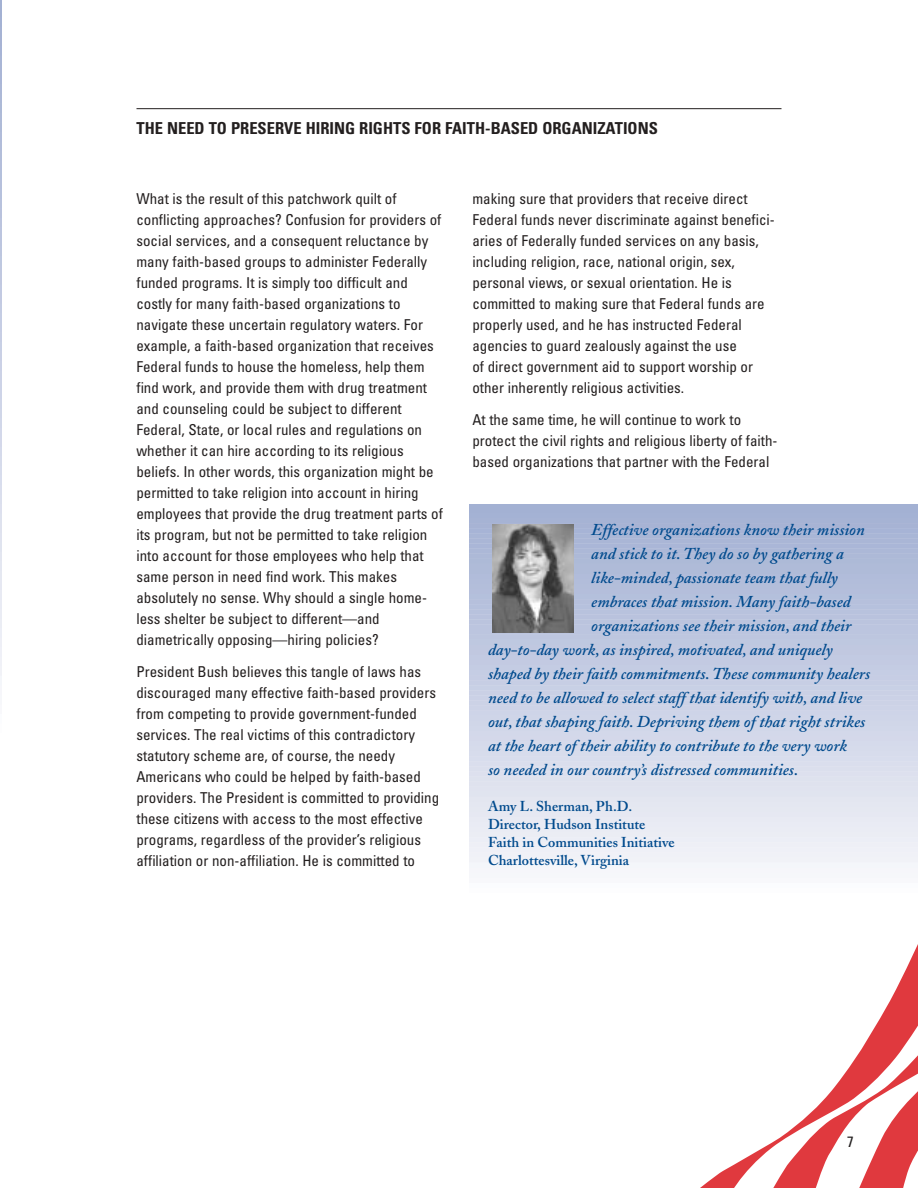
<style>
.page{position:relative;width:918px;height:1188px;background:#fff}
.page>*{position:absolute;margin:0;border:0;box-sizing:border-box;transform-origin:0 0}
.t1{font:italic 600 16.5px "Adobe Caslon";color:#004a8d}
.t2{font:700 condensed 16.5px "Univers";color:#231f1f}
.t3{font:condensed 15px/21px "Univers";color:#231f1f}
.t4{font:600 14.25px/18px "Adobe Caslon";color:#004a8d}
</style>
<div class="page">
<hr style="left:469px;top:505px;width:449px;height:3px;background:#a3b1d3">
<div style="left:469px;top:508px;width:449px;height:6px;background:#a3b1d3"></div>
<div style="left:469px;top:513px;width:449px;height:6px;background:#a4b2d4"></div>
<div style="left:469px;top:518px;width:449px;height:6px;background:#a6b3d4"></div>
<div style="left:469px;top:523px;width:449px;height:6px;background:#a7b3d4"></div>
<div style="left:469px;top:528px;width:449px;height:6px;background:#a7b4d6"></div>
<div style="left:469px;top:533px;width:449px;height:6px;background:#a9b6d6"></div>
<div style="left:469px;top:538px;width:449px;height:6px;background:#aab6d6"></div>
<div style="left:469px;top:543px;width:449px;height:6px;background:#aab6d7"></div>
<div style="left:469px;top:548px;width:449px;height:6px;background:#acb8d7"></div>
<div style="left:469px;top:553px;width:449px;height:6px;background:#adb9d7"></div>
<div style="left:469px;top:558px;width:449px;height:6px;background:#adbad7"></div>
<div style="left:469px;top:563px;width:449px;height:6px;background:#afbbd8"></div>
<div style="left:469px;top:568px;width:449px;height:6px;background:#afbbd8"></div>
<div style="left:469px;top:574px;width:449px;height:5px;background:#b1bcda"></div>
<div style="left:469px;top:579px;width:449px;height:5px;background:#b2bdda"></div>
<div style="left:469px;top:584px;width:449px;height:5px;background:#b3beda"></div>
<div style="left:469px;top:589px;width:449px;height:6px;background:#b4bedb"></div>
<div style="left:469px;top:594px;width:449px;height:6px;background:#b4c0dc"></div>
<div style="left:469px;top:599px;width:449px;height:6px;background:#b6c0dc"></div>
<div style="left:469px;top:604px;width:449px;height:6px;background:#b6c1dd"></div>
<div style="left:469px;top:609px;width:449px;height:6px;background:#b8c2dd"></div>
<div style="left:469px;top:614px;width:449px;height:6px;background:#b9c2dd"></div>
<div style="left:469px;top:619px;width:449px;height:6px;background:#bbc4de"></div>
<div style="left:469px;top:624px;width:449px;height:6px;background:#bcc5df"></div>
<div style="left:469px;top:629px;width:449px;height:6px;background:#bcc5df"></div>
<div style="left:469px;top:634px;width:449px;height:6px;background:#bdc6df"></div>
<div style="left:469px;top:639px;width:449px;height:6px;background:#bec8e0"></div>
<div style="left:469px;top:644px;width:449px;height:6px;background:#c0c8e0"></div>
<div style="left:469px;top:650px;width:449px;height:5px;background:#c1c8e0"></div>
<div style="left:469px;top:655px;width:449px;height:5px;background:#c2cae2"></div>
<div style="left:469px;top:660px;width:449px;height:5px;background:#c3cae2"></div>
<div style="left:469px;top:665px;width:449px;height:6px;background:#c4cce3"></div>
<div style="left:469px;top:670px;width:449px;height:6px;background:#c5cde4"></div>
<div style="left:469px;top:675px;width:449px;height:6px;background:#c6cde4"></div>
<div style="left:469px;top:680px;width:449px;height:6px;background:#c7cee4"></div>
<div style="left:469px;top:685px;width:449px;height:6px;background:#c8d0e5"></div>
<div style="left:469px;top:690px;width:449px;height:6px;background:#cad0e5"></div>
<div style="left:469px;top:695px;width:449px;height:6px;background:#cbd1e6"></div>
<div style="left:469px;top:700px;width:449px;height:6px;background:#ccd2e6"></div>
<div style="left:469px;top:705px;width:449px;height:6px;background:#cdd3e7"></div>
<div style="left:469px;top:710px;width:449px;height:6px;background:#ced4e8"></div>
<div style="left:469px;top:715px;width:449px;height:6px;background:#cfd5e8"></div>
<div style="left:469px;top:720px;width:449px;height:6px;background:#d0d6e8"></div>
<div style="left:469px;top:726px;width:449px;height:5px;background:#d1d7e9"></div>
<div style="left:469px;top:731px;width:449px;height:5px;background:#d3d8ea"></div>
<div style="left:469px;top:736px;width:449px;height:5px;background:#d4d8ea"></div>
<div style="left:469px;top:741px;width:449px;height:6px;background:#d5daeb"></div>
<div style="left:469px;top:746px;width:449px;height:6px;background:#d6dbeb"></div>
<div style="left:469px;top:751px;width:449px;height:6px;background:#d7dcec"></div>
<div style="left:469px;top:756px;width:449px;height:6px;background:#d8dded"></div>
<div style="left:469px;top:761px;width:449px;height:6px;background:#dadeed"></div>
<div style="left:469px;top:766px;width:449px;height:6px;background:#dbdfed"></div>
<div style="left:469px;top:771px;width:449px;height:6px;background:#dde0ee"></div>
<div style="left:469px;top:776px;width:449px;height:6px;background:#dee2ee"></div>
<div style="left:469px;top:781px;width:449px;height:6px;background:#dfe2ee"></div>
<div style="left:469px;top:786px;width:449px;height:6px;background:#e0e3ef"></div>
<div style="left:469px;top:791px;width:449px;height:6px;background:#e0e4ef"></div>
<div style="left:469px;top:796px;width:449px;height:6px;background:#e3e6f0"></div>
<div style="left:469px;top:802px;width:449px;height:5px;background:#e4e7f1"></div>
<div style="left:469px;top:807px;width:449px;height:5px;background:#e5e8f1"></div>
<div style="left:469px;top:812px;width:449px;height:5px;background:#e6e8f2"></div>
<div style="left:469px;top:817px;width:449px;height:6px;background:#e8eaf3"></div>
<div style="left:469px;top:822px;width:449px;height:6px;background:#e9ebf4"></div>
<div style="left:469px;top:827px;width:449px;height:6px;background:#eaecf4"></div>
<div style="left:469px;top:832px;width:449px;height:6px;background:#ebedf4"></div>
<div style="left:469px;top:837px;width:449px;height:6px;background:#eceef6"></div>
<div style="left:469px;top:842px;width:449px;height:6px;background:#eeeff6"></div>
<div style="left:469px;top:847px;width:449px;height:6px;background:#eff0f7"></div>
<div style="left:469px;top:852px;width:449px;height:6px;background:#f0f1f7"></div>
<div style="left:469px;top:857px;width:449px;height:6px;background:#f1f2f7"></div>
<div style="left:469px;top:862px;width:449px;height:6px;background:#f4f6fa"></div>
<div style="left:469px;top:867px;width:449px;height:6px;background:#f6f6fa"></div>
<div style="left:469px;top:872px;width:449px;height:6px;background:#f6f7fa"></div>
<div style="left:469px;top:878px;width:449px;height:5px;background:#f8f8fb"></div>
<div style="left:469px;top:883px;width:449px;height:5px;background:#fbfcfe"></div>
<svg style="left:0;top:0;width:1px;height:685px"></svg>
<svg style="left:700px;top:944px;width:218px;height:244px"></svg>
<hr style="left:136px;top:108px;width:646px;height:1px;background:#231f1f">
<img style="left:492px;top:524px;width:81px;height:108px">
<p class="t2" style="left:136px;top:122px;width:523px">THE NEED TO PRESERVE HIRING RIGHTS FOR FAITH-BASED ORGANIZATIONS</p>
<p class="t3" style="left:136px;top:189px;width:308px">What is the result of this patchwork quilt of conflicting approaches? Confusion for providers of social services, and a consequent reluctance by many faith-based groups to administer Federally funded programs. It is simply too difficult and costly for many faith-based organizations to navigate these uncertain regulatory waters. For example, a faith-based organization that receives Federal funds to house the homeless, help them find work, and provide them with drug treatment and counseling could be subject to different Federal, State, or local rules and regulations on whether it can hire according to its religious beliefs. In other words, this organization might be permitted to take religion into account in hiring employees that provide the drug treatment parts of its program, but not be permitted to take religion into account for those employees who help that same person in need find work. This makes absolutely no sense. Why should a single home&shy;less shelter be subject to different—and diametrically opposing—hiring policies?</p>
<p class="t3" style="left:136px;top:662px;width:304px">President Bush believes this tangle of laws has discouraged many effective faith-based providers from competing to provide government-funded services. The real victims of this contradictory statutory scheme are, of course, the needy Americans who could be helped by faith-based providers. The President is committed to providing these citizens with access to the most effective programs, regardless of the provider’s religious affiliation or non-affiliation. He is committed to</p>
<p class="t3" style="left:472px;top:189px;width:304px">making sure that providers that receive direct Federal funds never discriminate against benefici&shy;aries of Federally funded services on any basis, including religion, race, national origin, sex, personal views, or sexual orientation. He is committed to making sure that Federal funds are properly used, and he has instructed Federal agencies to guard zealously against the use<br>of direct government aid to support worship or other inherently religious activities.</p>
<p class="t3" style="left:472px;top:410px;width:306px">At the same time, he will continue to work to protect the civil rights and religious liberty of faith&shy;based organizations that partner with the Federal</p>
<p class="t1" style="left:591px;top:522px;width:275px">Effective organizations know their mission</p>
<p class="t1" style="left:591px;top:546px;width:254px">and stick to it. They do so by gathering a</p>
<p class="t1" style="left:591px;top:570px;width:248px">like-minded, passionate team that fully</p>
<p class="t1" style="left:591px;top:594px;width:261px">embraces that mission. Many faith-based</p>
<p class="t1" style="left:591px;top:618px;width:262px">organizations see their mission, and their</p>
<p class="t1" style="left:488px;top:642px;width:346px">day-to-day work, as inspired, motivated, and uniquely</p>
<p class="t1" style="left:488px;top:666px;width:384px">shaped by their faith commitments. These community healers</p>
<p class="t1" style="left:488px;top:690px;width:376px">need to be allowed to select staff that identify with, and live</p>
<p class="t1" style="left:488px;top:714px;width:379px">out, that shaping faith. Depriving them of that right strikes</p>
<p class="t1" style="left:488px;top:738px;width:360px">at the heart of their ability to contribute to the very work</p>
<p class="t1" style="left:488px;top:762px;width:312px">so needed in our country’s distressed communities.</p>
<p class="t4" style="left:488px;top:798px;width:188px">Amy L. Sherman, Ph.D.<br>Director, Hudson Institute<br>Faith in Communities Initiative<br>Charlottesville, Virginia</p>
<p class="t3" style="left:847px;top:1133px;width:8px">7</p>
</div>
